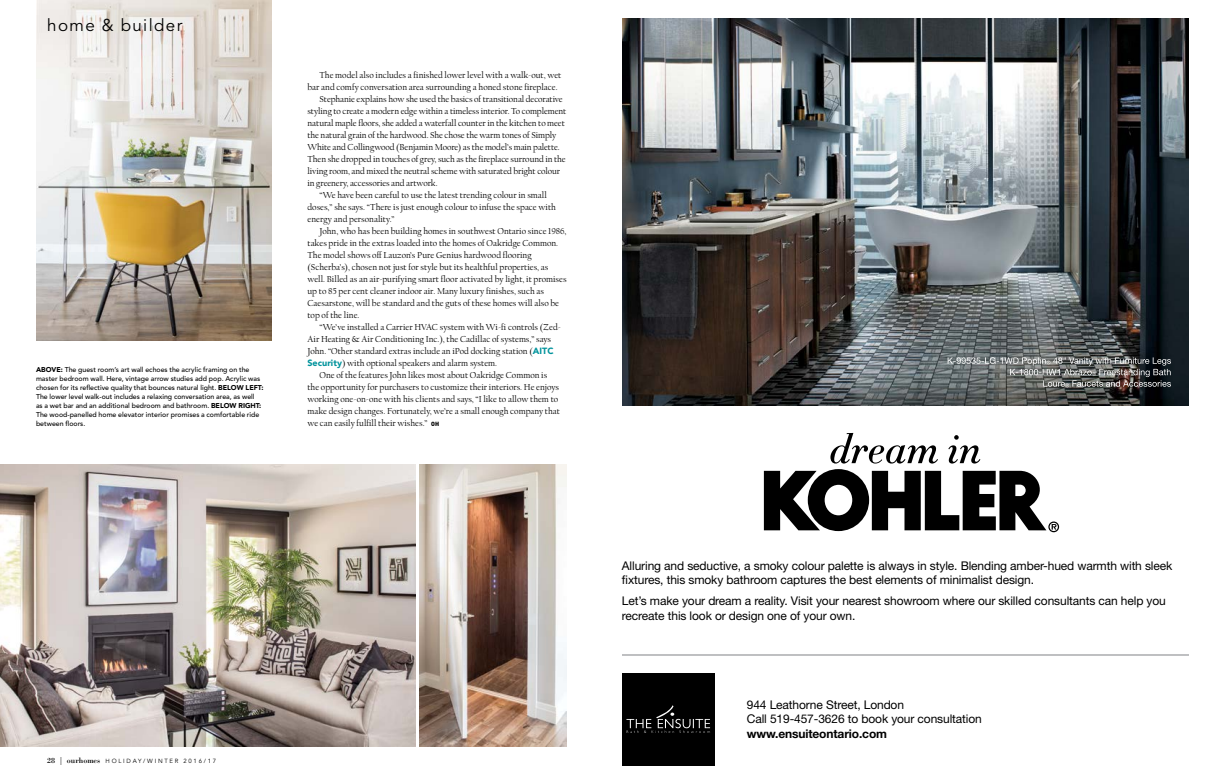
<style>
.page{position:relative;width:1206px;height:783px;background:#fff}
.page>*{position:absolute;margin:0;border:0;box-sizing:border-box;transform-origin:0 0}
.NEW_-_Slug_Left{font:17px "Avenir";letter-spacing:.08em;color:#000}
.t1{font:12px/14.4px "Helvetica Neue LT Std";letter-spacing:-.01em;color:#000}
.NEW_-_body_copy_GREP{font:9px/12px "FB Californian";color:#000}
.NEW_-_Photo_Cutlines{font:500 7px/9px "Avenir";color:#000}
.t2{font:6px "Avenir";letter-spacing:.29em;color:#000}
.s1{font-weight:900}
.s2{font-family:"Avenir";font-weight:900;color:#00939c}
.s3{font-family:"DIN";font-weight:900;font-size:6px}
.s4{font-family:"Bodoni";font-size:8px}
.s5{font-weight:700}
</style>
<div class="page">
<img style="left:36px;top:0;width:236px;height:340px">
<img style="left:420px;top:464px;width:147px;height:283px">
<img style="left:0;top:464px;width:415px;height:283px">
<img style="left:622px;top:18px;width:567px;height:387px">
<svg style="left:948px;top:357px;width:223px;height:30px;background:#6e7070"></svg>
<svg style="left:764px;top:433px;width:295px;height:99px"></svg>
<div style="left:622px;top:673px;width:93px;height:92px;background:#000"></div>
<svg style="left:626px;top:705px;width:84px;height:28px"></svg>
<hr style="left:622px;top:655px;width:567px;height:1px;background:#808285">
<p class="NEW_-_Slug_Left" style="left:47px;top:15px;width:137px">home &amp; builder</p>
<p class="NEW_-_Photo_Cutlines" style="left:36px;top:365px;width:229px"><span class="s1">ABOVE:</span> The guest room’s art wall echoes the acrylic framing on the master bedroom wall. Here, vintage arrow studies add pop. Acrylic was chosen for its reflective quality that bounces natural light. <span class="s1">BELOW LEFT:<br></span>The lower level walk-out includes a relaxing conversation area, as well<br>as a wet bar and an additional bedroom and bathroom. <span class="s1">BELOW RIGHT:<br></span>The wood-panelled home elevator interior promises a comfortable ride between floors.</p>
<p class="NEW_-_body_copy_GREP" style="left:308px;top:70px;width:255px;text-indent:12px">The model also includes a finished lower level with a walk-out, wet bar and comfy conversation area surrounding a honed stone fireplace.</p>
<p class="NEW_-_body_copy_GREP" style="left:308px;top:94px;width:260px;text-indent:12px">Stephanie explains how she used the basics of transitional decorative styling to create a modern edge within a timeless interior. To complement natural maple floors, she added a waterfall counter in the kitchen to meet the natural grain of the hardwood. She chose the warm tones of Simply White and Collingwood (Benjamin Moore) as the model’s main palette.<br>Then she dropped in touches of grey, such as the fireplace surround in the living room, and mixed the neutral scheme with saturated bright colour in greenery, accessories and artwork.</p>
<p class="NEW_-_body_copy_GREP" style="left:308px;top:190px;width:250px;text-indent:12px">“We have been careful to use the latest trending colour in small doses,” she says. “There is just enough colour to infuse the space with energy and personality.”</p>
<p class="NEW_-_body_copy_GREP" style="left:308px;top:226px;width:261px;text-indent:12px">John, who has been building homes in southwest Ontario since 1986, takes pride in the extras loaded into the homes of Oakridge Common.<br>The model shows off Lauzon’s Pure Genius hardwood flooring (Scherba’s), chosen not just for style but its healthful properties, as well. Billed as an air-purifying smart floor activated by light, it promises up to 85 per cent cleaner indoor air. Many luxury finishes, such as Caesarstone, will be standard and the guts of these homes will also be top of the line.</p>
<p class="NEW_-_body_copy_GREP" style="left:308px;top:322px;width:255px;text-indent:12px">“We’ve installed a Carrier HVAC system with Wi-fi controls (Zed-Air Heating &amp; Air Conditioning Inc.), the Cadillac of systems,” says John. “Other standard extras include an iPod docking station (<span class="s2">AITC Security</span>) with optional speakers and alarm system.</p>
<p class="NEW_-_body_copy_GREP" style="left:308px;top:370px;width:254px;text-indent:12px">One of the features John likes most about Oakridge Common is the opportunity for purchasers to customize their interiors. He enjoys working one-on-one with his clients and says, “I like to allow them to make design changes. Fortunately, we’re a small enough company that we can easily fulfill their wishes.” <span class="s3">OH</span></p>
<p class="t2" style="left:47px;top:758px;width:170px"><span class="s4">28 | ourhomes</span> HOLIDAY/WINTER 2016/17</p>
<p class="t1" style="left:622px;top:558px;width:552px">Alluring and seductive, a smoky colour palette is always in style. Blending amber-hued warmth with sleek fixtures, this smoky bathroom captures the best elements of minimalist design.</p>
<p class="t1" style="left:622px;top:594px;width:545px">Let’s make your dream a reality. Visit your nearest showroom where our skilled consultants can help you recreate this look or design one of your own.</p>
<p class="t1" style="left:747px;top:697px;width:237px">944 Leathorne Street, London<br>Call 519-457-3626 to book your consultation <span class="s5">www.ensuiteontario.com</span></p>
</div>
